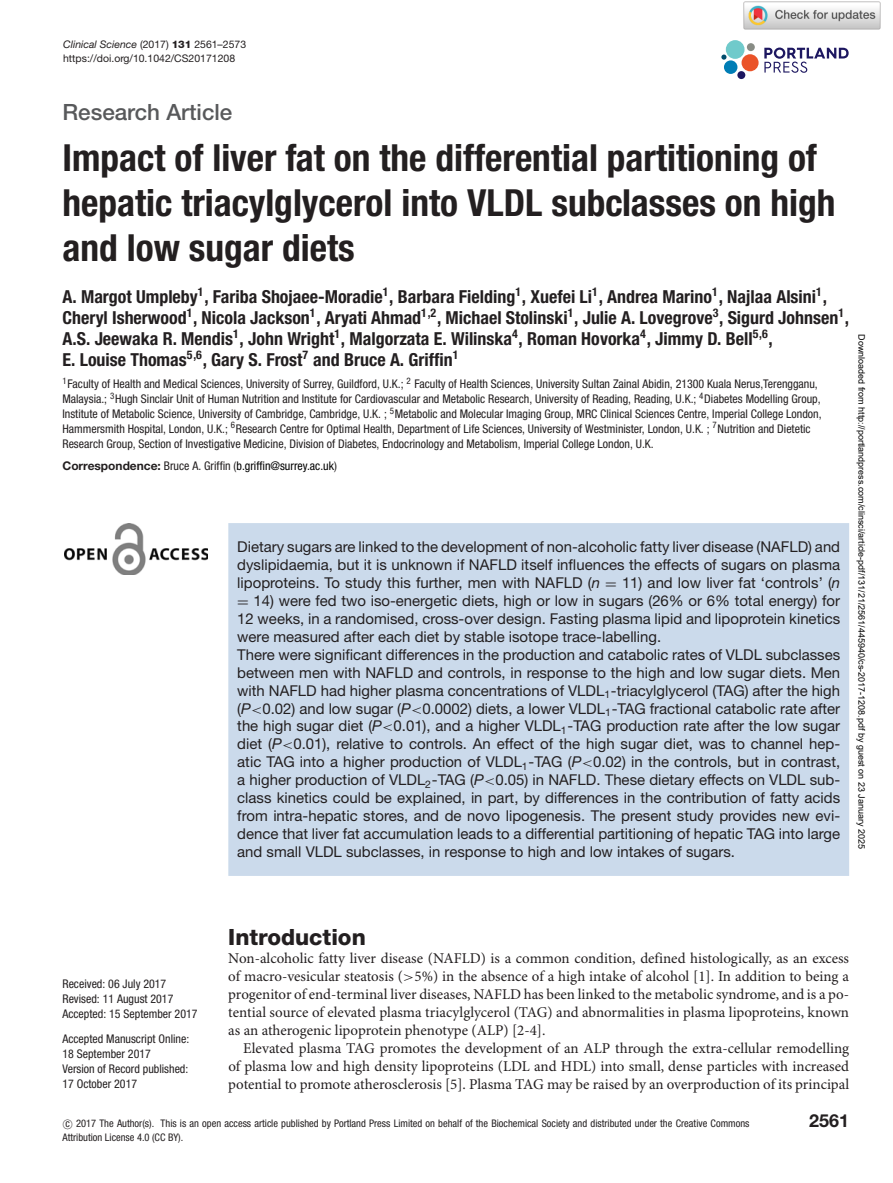
<style>
.page{position:relative;width:893px;height:1183px;background:#fff}
.page>*{position:absolute;margin:0;border:0;box-sizing:border-box;transform-origin:0 0}
.t1{font:700 condensed 37.35px/44.8px "Helvetica Neue LT Std";color:#231f20}
.t2{font:500 22.35px "Helvetica Neue LT Std";color:#58595b}
.t3{font:800 22.35px "Helvetica Neue LT Std";color:#231f20}
.t4{font:700 condensed 18px/20.9px "Helvetica Neue LT Std";color:#231f20}
.t5{font:700 18px "Helvetica Neue LT Std";color:#231f20}
.t6{font:15px/18px "Helvetica Neue LT Std";color:#231f20}
.t7{font:15px/18px "Minion Pro";color:#231f20;text-align:justify}
.t8{font:condensed 12px/15px "Helvetica Neue LT Std";color:#231f20}
.t9{font:condensed 12px "Helvetica Neue LT Std";color:#000}
.t10{font:condensed 10.5px/13.5px "Helvetica Neue LT Std";color:#231f20}
.t11{font:10.5px/13.5px "Helvetica Neue LT Std";color:#231f20}
.t12{font:9px "Arial";color:#000}
.s1{font-style:italic}
.s2{font-weight:800}
.s3{font-weight:700;font-stretch:normal;color:#231f20}
.s4{color:#231f20}
.s5{font-family:"MTSY"}
.s6{font-family:"RMTMI"}
.s7{font-family:"CMSY10";font-stretch:normal}
</style>
<div class="page">
<svg style="left:764px;top:48px;width:85px;height:25px"></svg>
<div style="left:726px;top:40px;width:18px;height:19px;background:#70cacb;border-radius:50%"></div>
<div style="left:741px;top:54px;width:18px;height:17px;background:#ea5329;border-radius:50%"></div>
<div style="left:724px;top:60px;width:13px;height:14px;background:#007db5;border-radius:50%"></div>
<div style="left:737px;top:71px;width:8px;height:8px;background:#1d1760;border-radius:50%"></div>
<div style="left:747px;top:43px;width:8px;height:8px;background:#888c85;border-radius:50%"></div>
<svg style="left:721px;top:55px;width:5px;height:5px"></svg>
<img style="left:65px;top:523px;width:143px;height:52px">
<div style="left:228px;top:523px;width:621px;height:352px;background:#cbdaeb"></div>
<img style="left:743px;top:1px;width:138px;height:29px">
<p class="t11" style="left:63px;top:39px;width:184px"><span class="s1">Clinical Science</span> (2017) <span class="s2">131</span> 2561–2573 https://doi.org/10.1042/CS20171208</p>
<h2 class="t2" style="left:62px;top:104px;width:171px">Research Article</h2>
<h1 class="t1" style="left:62px;top:138px;width:775px">Impact of liver fat on the differential partitioning of hepatic triacylglycerol into VLDL subclasses on high and low sugar diets</h1>
<p class="t4" style="left:62px;top:287px;width:788px">A. Margot Umpleby<sup>1</sup>, Fariba Shojaee-Moradie<sup>1</sup>, Barbara Fielding<sup>1</sup>, Xuefei Li<sup>1</sup>, Andrea Marino<sup>1</sup>, Najlaa Alsini<sup>1</sup>, Cheryl Isherwood<sup>1</sup>, Nicola Jackson<sup>1</sup>, Aryati Ahmad<sup>1,2</sup>, Michael Stolinski<sup>1</sup>, Julie A. Lovegrove<sup>3</sup>, Sigurd Johnsen<sup>1</sup>, A.S. Jeewaka R. Mendis<sup>1</sup>, John Wright<sup>1</sup>, Malgorzata E. Wilinska<sup>4</sup>, Roman Hovorka<sup>4</sup>, Jimmy D. Bell<sup>5,6</sup>,<br>E. Louise Thomas<sup>5,6</sup>, Gary S. Frost<sup>7</sup> and Bruce A. Griffin<sup>1</sup></p>
<p class="t8" style="left:62px;top:377px;width:761px"><sup>1</sup>Faculty of Health and Medical Sciences, University of Surrey, Guildford, U.K.; <sup>2</sup> Faculty of Health Sciences, University Sultan Zainal Abidin, 21300 Kuala Nerus,Terengganu, Malaysia.; <sup>3</sup>Hugh Sinclair Unit of Human Nutrition and Institute for Cardiovascular and Metabolic Research, University of Reading, Reading, U.K.; <sup>4</sup>Diabetes Modelling Group, Institute of Metabolic Science, University of Cambridge, Cambridge, U.K. ; <sup>5</sup>Metabolic and Molecular Imaging Group, MRC Clinical Sciences Centre, Imperial College London, Hammersmith Hospital, London, U.K.; <sup>6</sup>Research Centre for Optimal Health, Department of Life Sciences, University of Westminister, London, U.K. ; <sup>7</sup>Nutrition and Dietetic Research Group, Section of Investigative Medicine, Division of Diabetes, Endocrinology and Metabolism, Imperial College London, U.K.</p>
<p class="t9" style="left:62px;top:461px;width:276px"><span class="s3">Correspondence:</span> <span class="s4">Bruce A. Griffin (</span>b.griffin@surrey.ac.uk<span class="s4">)</span></p>
<p class="t6" style="left:237px;top:539px;width:604px">Dietary sugars are linked to the development of non-alcoholic fatty liver disease (NAFLD) and dyslipidaemia, but it is unknown if NAFLD itself influences the effects of sugars on plasma lipoproteins. To study this further, men with NAFLD (<span class="s1">n</span> <span class="s5">=</span> 11) and low liver fat ‘controls’ (<span class="s1">n </span><span class="s5">=</span> 14) were fed two iso-energetic diets, high or low in sugars (26% or 6% total energy) for 12 weeks, in a randomised, cross-over design. Fasting plasma lipid and lipoprotein kinetics were measured after each diet by stable isotope trace-labelling.<br>There were significant differences in the production and catabolic rates of VLDL subclasses between men with NAFLD and controls, in response to the high and low sugar diets. Men with NAFLD had higher plasma concentrations of VLDL<sub>1</sub>-triacylglycerol (TAG) after the high (<span class="s1">P</span><span class="s6">&lt;</span>0.02) and low sugar (<span class="s1">P</span><span class="s6">&lt;</span>0.0002) diets, a lower VLDL<sub>1</sub>-TAG fractional catabolic rate after the high sugar diet (<span class="s1">P</span><span class="s6">&lt;</span>0.01), and a higher VLDL<sub>1</sub>-TAG production rate after the low sugar diet (<span class="s1">P</span><span class="s6">&lt;</span>0.01), relative to controls. An effect of the high sugar diet, was to channel hep&shy;atic TAG into a higher production of VLDL<sub>1</sub>-TAG (<span class="s1">P</span><span class="s6">&lt;</span>0.02) in the controls, but in contrast, a higher production of VLDL<sub>2</sub>-TAG (<span class="s1">P</span><span class="s6">&lt;</span>0.05) in NAFLD. These dietary effects on VLDL sub&shy;class kinetics could be explained, in part, by differences in the contribution of fatty acids from intra-hepatic stores, and de novo lipogenesis. The present study provides new evi&shy;dence that liver fat accumulation leads to a differential partitioning of hepatic TAG into large and small VLDL subclasses, in response to high and low intakes of sugars.</p>
<p class="t12" style="left:865px;top:334px;width:516px;rotate:90deg">Downloaded from http://portlandpress.com/clinsci/article-pdf/131/21/2561/445940/cs-2017-1208.pdf by guest on 23 January 2025</p>
<h2 class="t3" style="left:228px;top:928px;width:139px">Introduction</h2>
<p class="t7" style="left:228px;top:950px;width:622px">Non-alcoholic fatty liver disease (NAFLD) is a common condition, defined histologically, as an excess of macro-vesicular steatosis (<span class="s6">&gt;</span>5%) in the absence of a high intake of alcohol [1]. In addition to being a progenitor of end-terminal liver diseases, NAFLD has been linked to the metabolic syndrome, and is a po&shy;tential source of elevated plasma triacylglycerol (TAG) and abnormalities in plasma lipoproteins, known as an atherogenic lipoprotein phenotype (ALP) [2-4].</p>
<p class="t7" style="left:228px;top:1040px;width:622px;text-indent:15px">Elevated plasma TAG promotes the development of an ALP through the extra-cellular remodelling of plasma low and high density lipoproteins (LDL and HDL) into small, dense particles with increased potential to promote atherosclerosis [5]. Plasma TAG may be raised by an overproduction of its principal</p>
<p class="t10" style="left:62px;top:1117px;width:689px"><span class="s7">-</span>c 2017 The Author(s). This is an open access article published by Portland Press Limited on behalf of the Biochemical Society and distributed under the Creative Commons<br>Attribution License 4.0 (CC BY).</p>
<p class="t5" style="left:809px;top:1113px;width:41px">2561</p>
<p class="t8" style="left:62px;top:976px;width:137px">Received: 06 July 2017<br>Revised: 11 August 2017<br>Accepted: 15 September 2017</p>
<p class="t8" style="left:62px;top:1032px;width:128px">Accepted Manuscript Online:<br>18 September 2017<br>Version of Record published:<br>17 October 2017</p>
</div>
